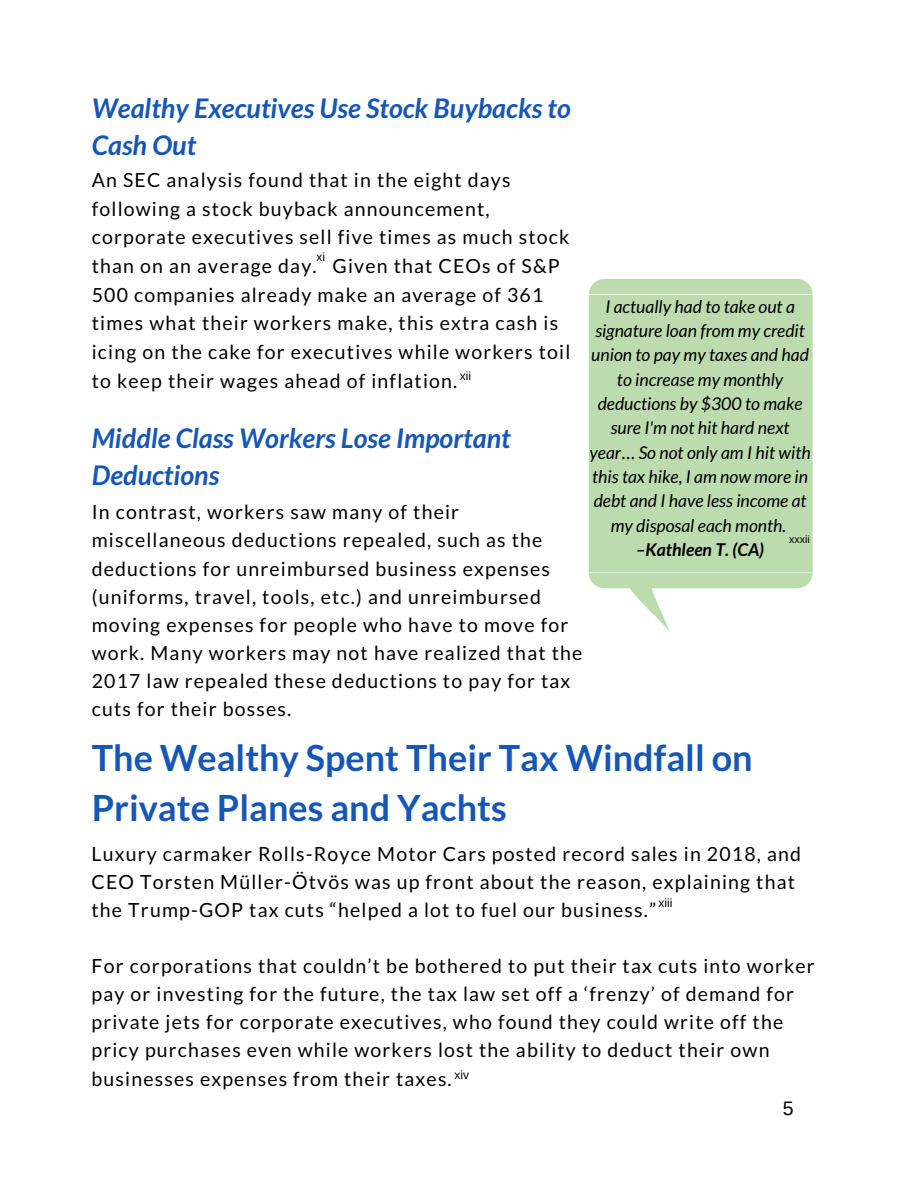
<style>
.page{position:relative;width:918px;height:1188px;background:#fff}
.page>*{position:absolute;margin:0;border:0;box-sizing:border-box;transform-origin:0 0}
.t1{font:700 36px/49.5px "Lato";color:#1656b6}
.t2{font:italic 700 27px/37.2px "Lato";color:#1656b6}
.t3{font:19.5px/28.2px "Lato";letter-spacing:.06em;color:#000}
.t4{font:19.5px "Arimo";color:#000}
.t5{font:italic 17.55px/24.3px "Lato";color:#000;text-align:center}
.t6{font:italic 700 17.55px "Lato";color:#000}
.t7{font:12px "Arimo";color:#000}
.t8{font:10.8px "Arimo";color:#000}
.s1{font-family:"Noto Sans Gurmukhi";font-style:normal}
</style>
<div class="page">
<svg style="left:589px;top:279px;width:224px;height:353px;background:#c4dfb8"></svg>
<h2 class="t2" style="left:92px;top:89px;width:481px">Wealthy Executives Use Stock Buybacks to<br>Cash Out</h2>
<p class="t3" style="left:92px;top:165px;width:480px;line-height:28.7px">An SEC analysis found that in the eight days following a stock buyback announcement, corporate executives sell five times as much stock than on an average day. Given that CEOs of S&amp;P 500 companies already make an average of 361 times what their workers make, this extra cash is icing on the cake for executives while workers toil to keep their wages ahead of inflation.</p>
<p class="t7" style="left:316px;top:250px;width:10px">xi</p>
<p class="t5" style="left:590px;top:294px;width:223px">I actually had to take out a signature loan from my credit union to pay my taxes and had to increase my monthly deductions by $300 to make sure I'm not hit hard next year<span class="s1">…</span> So not only am I hit with this tax hike, I am now more in debt and I have less income at my disposal each month.</p>
<p class="t6" style="left:636px;top:539px;width:130px">–Kathleen T. (CA)</p>
<p class="t7" style="left:460px;top:369px;width:13px">xii</p>
<h2 class="t2" style="left:92px;top:419px;width:421px">Middle Class Workers Lose Important<br>Deductions</h2>
<p class="t3" style="left:92px;top:498px;width:492px">In contrast, workers saw many of their miscellaneous deductions repealed, such as the deductions for unreimbursed business expenses (uniforms, travel, tools, etc.) and unreimbursed moving expenses for people who have to move for work. Many workers may not have realized that the 2017 law repealed these deductions to pay for tax cuts for their bosses.</p>
<h1 class="t1" style="left:92px;top:733px;width:662px">The Wealthy Spent Their Tax Windfall on<br>Private Planes and Yachts</h1>
<p class="t3" style="left:92px;top:839px;width:711px">Luxury carmaker Rolls-Royce Motor Cars posted record sales in 2018, and<br>CEO Torsten Müller-Ötvös was up front about the reason, explaining that the Trump-GOP tax cuts “helped a lot to fuel our business.”</p>
<p class="t3" style="left:92px;top:951px;width:725px">For corporations that couldn’t be bothered to put their tax cuts into worker pay or investing for the future, the tax law set off a ‘frenzy’ of demand for private jets for corporate executives, who found they could write off the pricy purchases even while workers lost the ability to deduct their own businesses expenses from their taxes.</p>
<p class="t4" style="left:783px;top:1097px;width:12px">5</p>
<p class="t8" style="left:789px;top:533px;width:22px">xxxii</p>
<p class="t7" style="left:658px;top:896px;width:15px">xiii</p>
<p class="t7" style="left:455px;top:1068px;width:16px">xiv</p>
</div>
